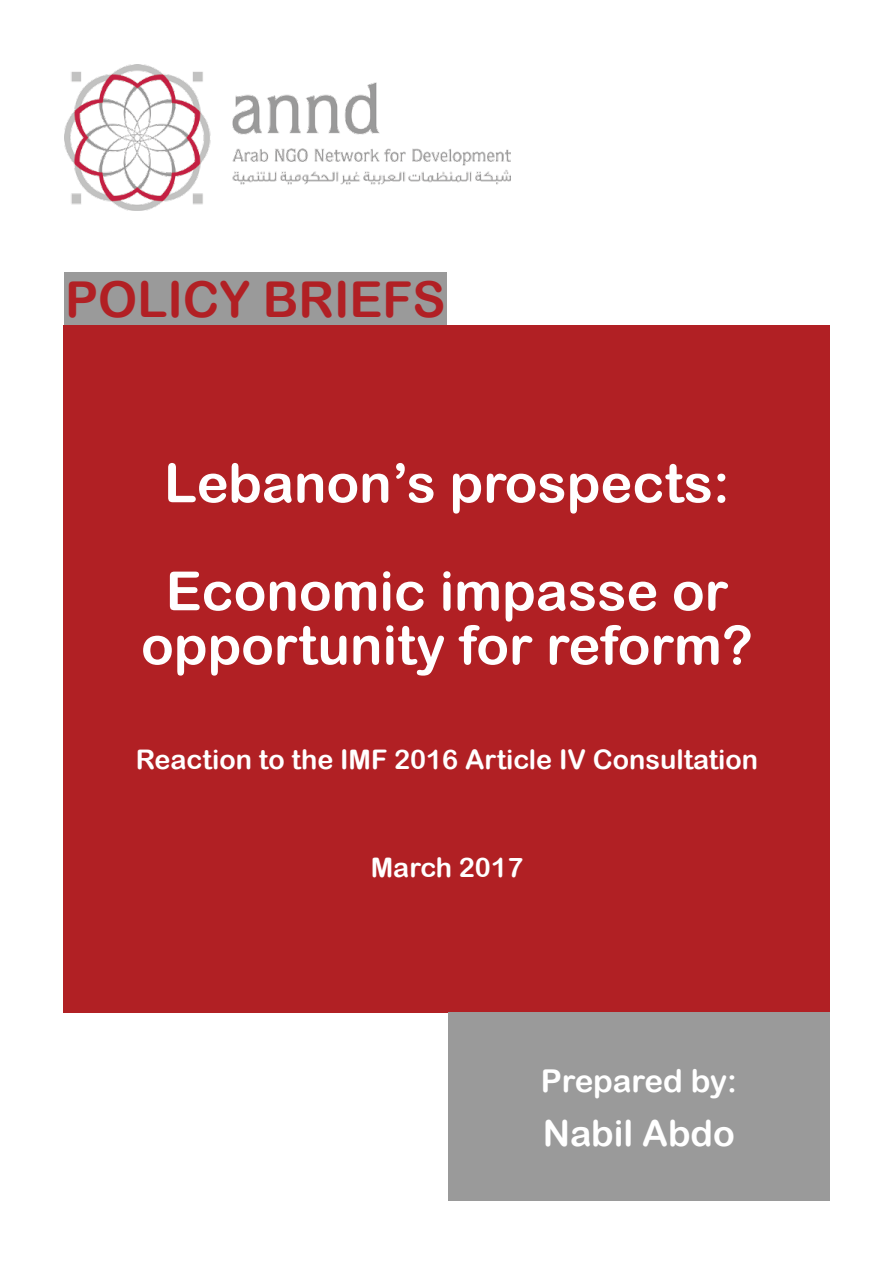
<style>
.page{position:relative;width:893px;height:1263px;background:#fff}
.page>*{position:absolute;margin:0;border:0;box-sizing:border-box;transform-origin:0 0}
.t1{font:54px/108px "Arial Rounded MT Bold";color:#fff}
.t2{font:49.5px "Arial Rounded MT Bold";color:#b12024}
.t3{font:36px "Arial Rounded MT Bold";color:#fff}
.t4{font:31.5px "Arial Rounded MT Bold";letter-spacing:-.005em;color:#fff}
.t5{font:27px "Arial Rounded MT Bold";color:#fff}
</style>
<div class="page">
<img style="left:64px;top:65px;width:446px;height:146px">
<div style="left:64px;top:325px;width:766px;height:687px;background:#b12024"></div>
<div style="left:64px;top:272px;width:383px;height:53px;background:#9a9a9a"></div>
<div style="left:448px;top:1012px;width:382px;height:188px;background:#9a9a9a"></div>
<p class="t2" style="left:65px;top:270px;width:382px">POLICY BRIEFS</p>
<p class="t1" style="left:164px;top:428px;width:567px">Lebanon’s prospects:<br>Economic impasse or</p>
<p class="t1" style="left:141px;top:590px;width:613px">opportunity for reform?</p>
<p class="t5" style="left:136px;top:744px;width:624px">Reaction to the IMF 2016 Article IV Consultation</p>
<p class="t5" style="left:371px;top:852px;width:154px">March 2017</p>
<p class="t4" style="left:541px;top:1063px;width:198px">Prepared by:</p>
<p class="t3" style="left:543px;top:1112px;width:193px">Nabil Abdo</p>
</div>
